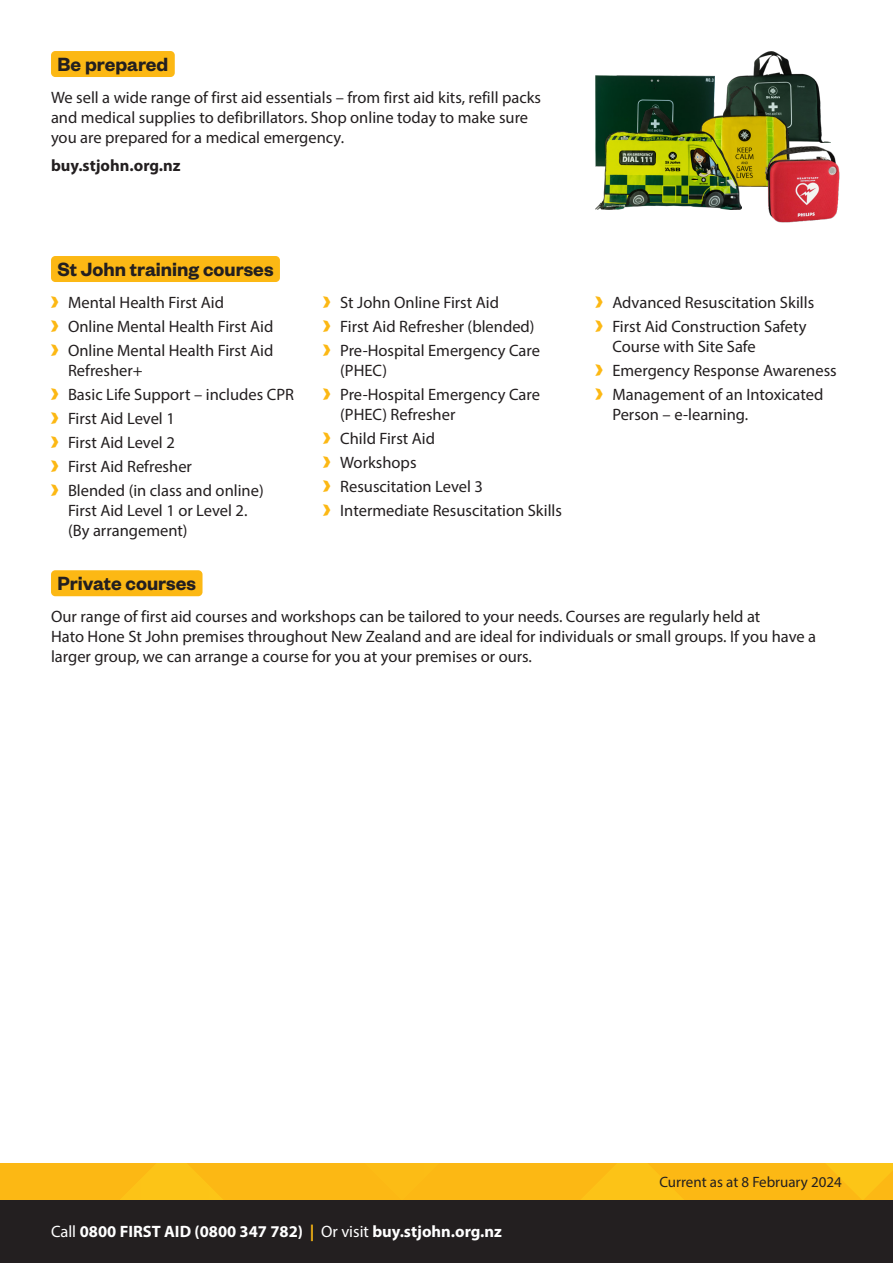
<style>
.page{position:relative;width:893px;height:1263px;background:#fff}
.page>*{position:absolute;margin:0;border:0;box-sizing:border-box;transform-origin:0 0}
.t1{font:600 21px "Founders Grotesk";color:#231f20}
.t2{font:16.5px/24px "Myriad Pro";color:#231f20}
.t3{font:700 16.5px "Myriad Pro";color:#fff}
.t4{font:700 16.5px "Myriad Pro";color:#231f20}
.t5{font:15px "Myriad Pro";color:#231f20}
.s1{font-weight:400}
.s2{color:#fcb814}
</style>
<div class="page">
<div style="left:0;top:1199px;width:893px;height:64px;background:#231f20"></div>
<div style="left:51px;top:256px;width:229px;height:26px;background:#fcb814;border-radius:4px"></div>
<div style="left:51px;top:570px;width:152px;height:26px;background:#fcb814;border-radius:4px"></div>
<img style="left:596px;top:75px;width:119px;height:33px">
<img style="left:727px;top:51px;width:103px;height:92px">
<img style="left:696px;top:87px;width:96px;height:100px">
<img style="left:595px;top:108px;width:147px;height:102px">
<img style="left:764px;top:146px;width:76px;height:76px">
<div style="left:51px;top:51px;width:124px;height:26px;background:#fcb814;border-radius:4px"></div>
<div style="left:0;top:1163px;width:893px;height:36px;background:#fcb814"></div>
<svg style="left:582px;top:1163px;width:100px;height:36px"></svg>
<svg style="left:122px;top:1163px;width:100px;height:36px"></svg>
<svg style="left:826px;top:1163px;width:67px;height:36px"></svg>
<p class="t1" style="left:57px;top:51px;width:112px">Be prepared</p>
<p class="t2" style="left:51px;top:87px;width:492px;line-height:19.8px">We sell a wide range of first aid essentials – from first aid kits, refill packs and medical supplies to defibrillators. Shop online today to make sure you are prepared for a medical emergency.</p>
<p class="t4" style="left:51px;top:155px;width:131px">buy.stjohn.org.nz</p>
<p class="t1" style="left:57px;top:256px;width:218px">St John training courses</p>
<p class="t2" style="left:68px;top:290px;width:207px">Mental Health First Aid<br>Online Mental Health First Aid<br>Online Mental Health First Aid</p>
<p class="t2" style="left:68px;top:358px;width:227px">Refresher+<br>Basic Life Support – includes CPR<br>First Aid Level 1<br>First Aid Level 2<br>First Aid Refresher<br>Blended (in class and online)</p>
<p class="t2" style="left:68px;top:500px;width:181px;line-height:19.8px">First Aid Level 1 or Level 2. (By arrangement)</p>
<p class="t2" style="left:340px;top:290px;width:201px">St John Online First Aid<br>First Aid Refresher (blended)<br>Pre-Hospital Emergency Care</p>
<p class="t2" style="left:340px;top:358px;width:201px">(PHEC)<br>Pre-Hospital Emergency Care</p>
<p class="t2" style="left:340px;top:402px;width:223px">(PHEC) Refresher<br>Child First Aid<br>Workshops<br>Resuscitation Level 3<br>Intermediate Resuscitation Skills</p>
<p class="t2" style="left:612px;top:290px;width:203px">Advanced Resuscitation Skills<br>First Aid Construction Safety</p>
<p class="t2" style="left:612px;top:334px;width:226px">Course with Site Safe<br>Emergency Response Awareness<br>Management of an Intoxicated</p>
<p class="t2" style="left:612px;top:402px;width:137px">Person – e-learning.</p>
<p class="t1" style="left:57px;top:570px;width:140px">Private courses</p>
<p class="t2" style="left:51px;top:607px;width:767px;line-height:19.8px">Our range of first aid courses and workshops can be tailored to your needs. Courses are regularly held at<br>Hato Hone St John premises throughout New Zealand and are ideal for individuals or small groups. If you have a larger group, we can arrange a course for you at your premises or ours.</p>
<p class="t3" style="left:51px;top:1221px;width:452px"><span class="s1">Call</span> 0800 FIRST AID (0800 347 782) <span class="s2">|</span> <span class="s1">Or visit</span> buy.stjohn.org.nz</p>
<p class="t5" style="left:659px;top:1172px;width:184px">Current as at 8 February 2024</p>
</div>
